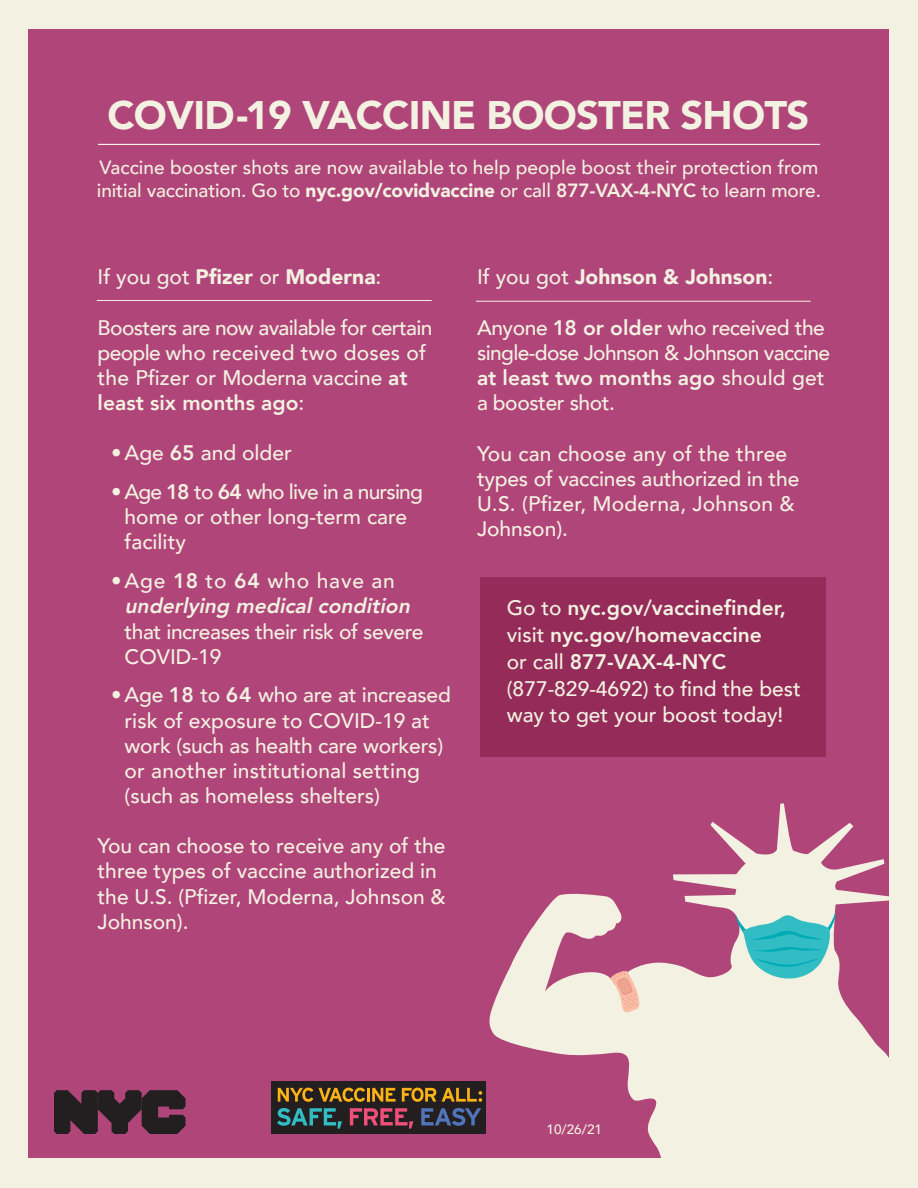
<style>
.page{position:relative;width:918px;height:1188px;background:#f3f1e1}
.page>*{position:absolute;margin:0;border:0;box-sizing:border-box;transform-origin:0 0}
.t1{font:900 39.75px "Avenir";letter-spacing:-.02em;color:#f3f1e1}
.t2{font:500 21px/25.2px "Avenir";color:#f3f1e1}
.t3{font:500 21px/25.2px "Avenir";letter-spacing:-.02em;color:#f3f1e1}
.t4{font:500 21px/25.2px "Avenir";letter-spacing:-.03em;color:#f3f1e1}
.t5{font:800 21px "Avenir";color:#f3f1e1}
.t6{font:900 21px "Avenir";color:#f3f1e1}
.t7{font:500 19.05px "Avenir";color:#f3f1e1}
.t8{font:500 13.5px "Avenir";color:#f3f1e1}
.s1{font-weight:900}
.s2{font-weight:800}
.s3{font-weight:500}
.s4{font-weight:800;font-style:italic}
</style>
<div class="page">
<div style="left:29px;top:30px;width:860px;height:1128px;background:#b04579"></div>
<svg style="left:489px;top:804px;width:400px;height:354px"></svg>
<svg style="left:611px;top:970px;width:30px;height:44px"></svg>
<svg style="left:736px;top:910px;width:102px;height:75px;background:#86cfcd"></svg>
<svg style="left:54px;top:1090px;width:132px;height:44px"></svg>
<div style="left:271px;top:1082px;width:215px;height:52px;background:#231f20"></div>
<svg style="left:278px;top:1088px;width:35px;height:14px"></svg>
<svg style="left:319px;top:1088px;width:46px;height:14px"></svg>
<hr style="left:367px;top:1088px;width:3px;height:14px;background:#fbb316">
<svg style="left:372px;top:1088px;width:24px;height:14px"></svg>
<svg style="left:402px;top:1088px;width:34px;height:14px"></svg>
<svg style="left:442px;top:1088px;width:40px;height:14px"></svg>
<svg style="left:277px;top:1108px;width:65px;height:21px"></svg>
<svg style="left:350px;top:1108px;width:63px;height:21px"></svg>
<svg style="left:421px;top:1108px;width:60px;height:18px"></svg>
<hr style="left:98px;top:144px;width:722px;height:1px;background:#f3f1e1">
<hr style="left:97px;top:300px;width:335px;height:1px;background:#f3f1e1">
<hr style="left:476px;top:301px;width:335px;height:1px;background:#f3f1e1">
<div style="left:480px;top:577px;width:346px;height:179px;background:#942b59"></div>
<p class="t1" style="left:107px;top:81px;width:703px">COVID-19 VACCINE BOOSTER SHOTS</p>
<p class="t7" style="left:100px;top:151px;width:720px">Vaccine booster shots are now available to help people boost their protection from</p>
<p class="t7" style="left:97px;top:174px;width:726px">initial vaccination. Go to <span class="s1">nyc.gov/covidvaccine</span> or call <span class="s2">877-VAX-4-NYC</span> to learn more.</p>
<p class="t6" style="left:98px;top:259px;width:285px"><span class="s3">If you got</span> Pfizer <span class="s3">or</span> Moderna<span class="s3">:</span></p>
<p class="t3" style="left:98px;top:314px;width:336px">Boosters are now available for certain people who received two doses of the Pfizer or Moderna vaccine <span class="s2">at least six months ago</span>:</p>
<p class="t2" style="left:111px;top:439px;width:182px">• Age <span class="s2">65</span> and older</p>
<p class="t2" style="left:125px;top:478px;width:300px;text-indent:-14px">• Age <span class="s2">18</span> to <span class="s2">64</span> who live in a nursing home or other long-term care facility</p>
<p class="t3" style="left:125px;top:567px;width:300px;text-indent:-14px">•Age <span class="s2">18</span> to <span class="s2">64</span> who have an <span class="s4">underlying medicalcondition </span>that increases their risk of severe<br>COVID-19</p>
<p class="t2" style="left:125px;top:681px;width:328px;text-indent:-14px">• Age <span class="s2">18</span> to <span class="s2">64</span> who are at increased risk of exposure to COVID-19 at work (such as health care workers) or another institutional setting (such as homeless shelters)</p>
<p class="t2" style="left:98px;top:832px;width:350px">You can choose to receive any of the three types of vaccine authorized in the U.S. (Pfizer, Moderna, Johnson &amp;<br>Johnson).</p>
<p class="t6" style="left:477px;top:259px;width:298px"><span class="s3">If you got</span> Johnson &amp; Johnson<span class="s3">:</span></p>
<p class="t4" style="left:477px;top:314px;width:355px">Anyone <span class="s2">18 or older</span> who received the single-dose Johnson &amp; Johnson vaccine <span class="s2">at least two months ago</span> should get a booster shot.</p>
<p class="t2" style="left:477px;top:440px;width:324px">You can choose any of the three types of vaccines authorized in the<br>U.S. (Pfizer, Moderna, Johnson &amp;<br>Johnson).</p>
<p class="t5" style="left:507px;top:592px;width:281px"><span class="s3">Go to</span> nyc.gov/vaccinefinder,</p>
<p class="t5" style="left:507px;top:619px;width:257px"><span class="s3">visit</span> nyc.gov/homevaccine</p>
<p class="t5" style="left:507px;top:646px;width:221px"><span class="s3">or call</span> 877-VAX-4-NYC</p>
<p class="t2" style="left:507px;top:675px;width:296px">(877-829-4692) to find the best</p>
<p class="t2" style="left:507px;top:701px;width:278px">way to get your boost today!</p>
<p class="t8" style="left:547px;top:1118px;width:57px">10/26/21</p>
</div>
